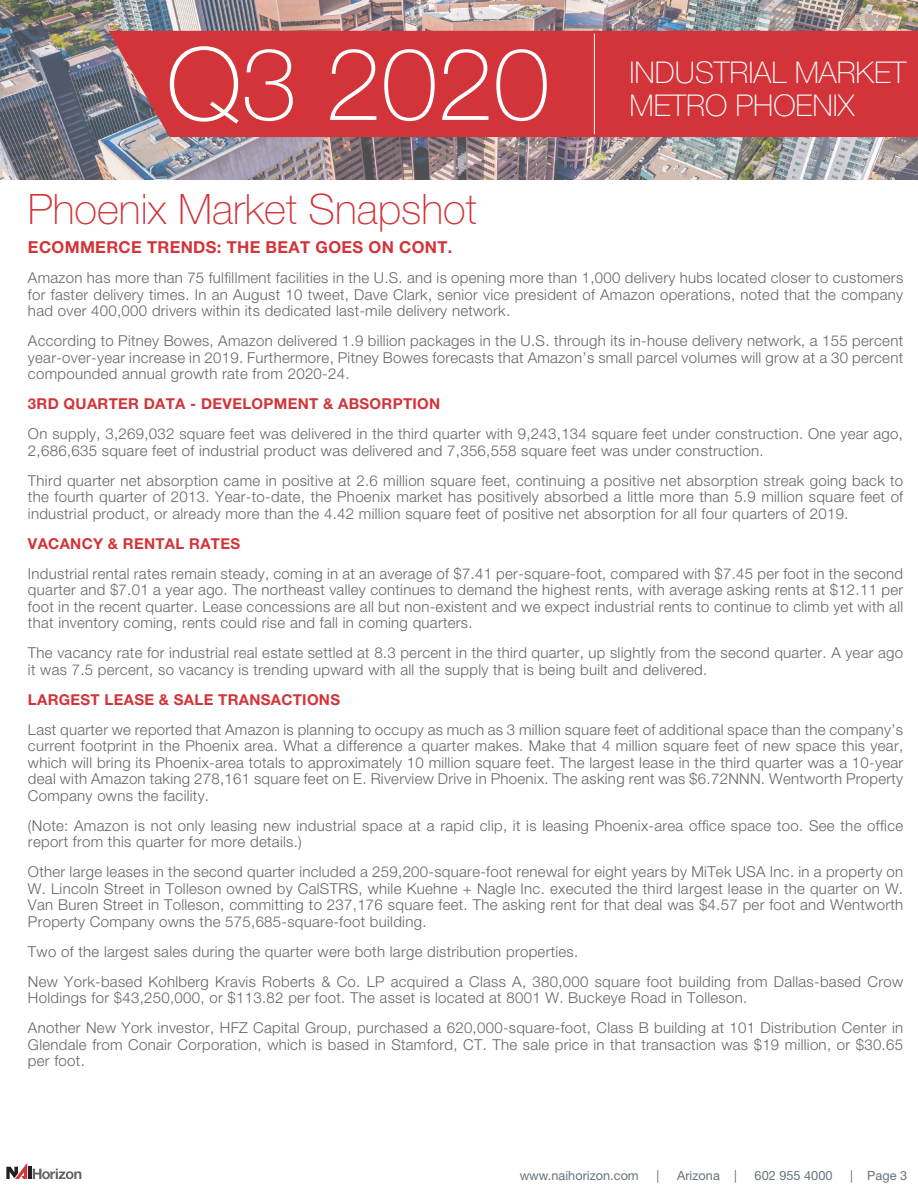
<style>
.page{position:relative;width:918px;height:1188px;background:#fff}
.page>*{position:absolute;margin:0;border:0;box-sizing:border-box;transform-origin:0 0}
.t1{font:100 100.8px "Helvetica Neue LT Std";color:#fff}
.t2{font:100 42px "Helvetica Neue LT Std";color:#d23439}
.t3{font:100 30px "Helvetica Neue LT Std";color:#fff}
.t4{font:700 16.5px "Helvetica Neue LT Std";letter-spacing:.02em;color:#d23439}
.t5{font:300 15px/16.5px "Helvetica Neue LT Std";letter-spacing:.02em;color:#62656a;text-align:justify}
.t6{font:700 15px "Helvetica Neue LT Std";letter-spacing:.02em;color:#d23439}
.t7{font:12.75px "Helvetica Neue LT Std";color:#697379}
</style>
<div class="page">
<hr style="left:28px;top:1167px;width:4px;height:12px;background:#231f20">
<svg style="left:6px;top:1163px;width:21px;height:16px"></svg>
<svg style="left:33px;top:1169px;width:48px;height:10px"></svg>
<img style="left:0;top:0;width:918px;height:179px">
<div style="left:108px;top:31px;width:810px;height:106px;background:#d23439"></div>
<hr style="left:594px;top:34px;width:1px;height:100px;background:#fff">
<p class="t1" style="left:167px;top:26px;width:384px">Q3 2020</p>
<p class="t3" style="left:629px;top:55px;width:278px">INDUSTRIAL MARKET</p>
<p class="t3" style="left:629px;top:88px;width:227px">METRO PHOENIX</p>
<h2 class="t2" style="left:28px;top:185px;width:450px">Phoenix Market Snapshot</h2>
<p class="t4" style="left:28px;top:237px;width:426px">ECOMMERCE TRENDS: THE BEAT GOES ON CONT.</p>
<p class="t5" style="left:28px;top:269px;width:877px">Amazon has more than 75 fulfillment facilities in the U.S. and is opening more than 1,000 delivery hubs located closer to customers for faster delivery times. In an August 10 tweet, Dave Clark, senior vice president of Amazon operations, noted that the company had over 400,000 drivers within its dedicated last-mile delivery network.</p>
<p class="t5" style="left:28px;top:332px;width:877px">According to Pitney Bowes, Amazon delivered 1.9 billion packages in the U.S. through its in-house delivery network, a 155 percent year-over-year increase in 2019. Furthermore, Pitney Bowes forecasts that Amazon’s small parcel volumes will grow at a 30 percent compounded annual growth rate from 2020-24.</p>
<p class="t6" style="left:28px;top:395px;width:414px">3RD QUARTER DATA - DEVELOPMENT &amp; ABSORPTION</p>
<p class="t5" style="left:28px;top:425px;width:877px">On supply, 3,269,032 square feet was delivered in the third quarter with 9,243,134 square feet under construction. One year ago,<br>2,686,635 square feet of industrial product was delivered and 7,356,558 square feet was under construction.</p>
<p class="t5" style="left:28px;top:472px;width:877px">Third quarter net absorption came in positive at 2.6 million square feet, continuing a positive net absorption streak going back to the fourth quarter of 2013. Year-to-date, the Phoenix market has positively absorbed a little more than 5.9 million square feet of industrial product, or already more than the 4.42 million square feet of positive net absorption for all four quarters of 2019.</p>
<p class="t6" style="left:28px;top:534px;width:214px">VACANCY &amp; RENTAL RATES</p>
<p class="t5" style="left:28px;top:565px;width:877px">Industrial rental rates remain steady, coming in at an average of $7.41 per-square-foot, compared with $7.45 per foot in the second quarter and $7.01 a year ago. The northeast valley continues to demand the highest rents, with average asking rents at $12.11 per foot in the recent quarter. Lease concessions are all but non-existent and we expect industrial rents to continue to climb yet with all that inventory coming, rents could rise and fall in coming quarters.</p>
<p class="t5" style="left:28px;top:644px;width:877px">The vacancy rate for industrial real estate settled at 8.3 percent in the third quarter, up slightly from the second quarter. A year ago it was 7.5 percent, so vacancy is trending upward with all the supply that is being built and delivered.</p>
<p class="t6" style="left:28px;top:690px;width:314px">LARGEST LEASE &amp; SALE TRANSACTIONS</p>
<p class="t5" style="left:28px;top:721px;width:877px">Last quarter we reported that Amazon is planning to occupy as much as 3 million square feet of additional space than the company’s current footprint in the Phoenix area. What a difference a quarter makes. Make that 4 million square feet of new space this year, which will bring its Phoenix-area totals to approximately 10 million square feet. The largest lease in the third quarter was a 10-year deal with Amazon taking 278,161 square feet on E. Riverview Drive in Phoenix. The asking rent was $6.72NNN. Wentworth Property Company owns the facility.</p>
<p class="t5" style="left:28px;top:817px;width:877px">(Note: Amazon is not only leasing new industrial space at a rapid clip, it is leasing Phoenix-area office space too. See the office report from this quarter for more details.)</p>
<p class="t5" style="left:28px;top:863px;width:877px">Other large leases in the second quarter included a 259,200-square-foot renewal for eight years by MiTek USA Inc. in a property on W. Lincoln Street in Tolleson owned by CalSTRS, while Kuehne + Nagle Inc. executed the third largest lease in the quarter on W.<br>Van Buren Street in Tolleson, committing to 237,176 square feet. The asking rent for that deal was $4.57 per foot and Wentworth Property Company owns the 575,685-square-foot building.</p>
<p class="t5" style="left:28px;top:943px;width:552px">Two of the largest sales during the quarter were both large distribution properties.</p>
<p class="t5" style="left:28px;top:973px;width:877px">New York-based Kohlberg Kravis Roberts &amp; Co. LP acquired a Class A, 380,000 square foot building from Dallas-based Crow<br>Holdings for $43,250,000, or $113.82 per foot. The asset is located at 8001 W. Buckeye Road in Tolleson.</p>
<p class="t5" style="left:28px;top:1019px;width:877px">Another New York investor, HFZ Capital Group, purchased a 620,000-square-foot, Class B building at 101 Distribution Center in Glendale from Conair Corporation, which is based in Stamford, CT. The sale price in that transaction was $19 million, or $30.65 per foot.</p>
<p class="t7" style="left:520px;top:1168px;width:121px">www.naihorizon.com</p>
<p class="t7" style="left:657px;top:1168px;width:4px">|</p>
<p class="t7" style="left:677px;top:1168px;width:61px">Arizona |</p>
<p class="t7" style="left:755px;top:1168px;width:79px">602 955 4000</p>
<p class="t7" style="left:850px;top:1168px;width:58px">| Page 3</p>
</div>
